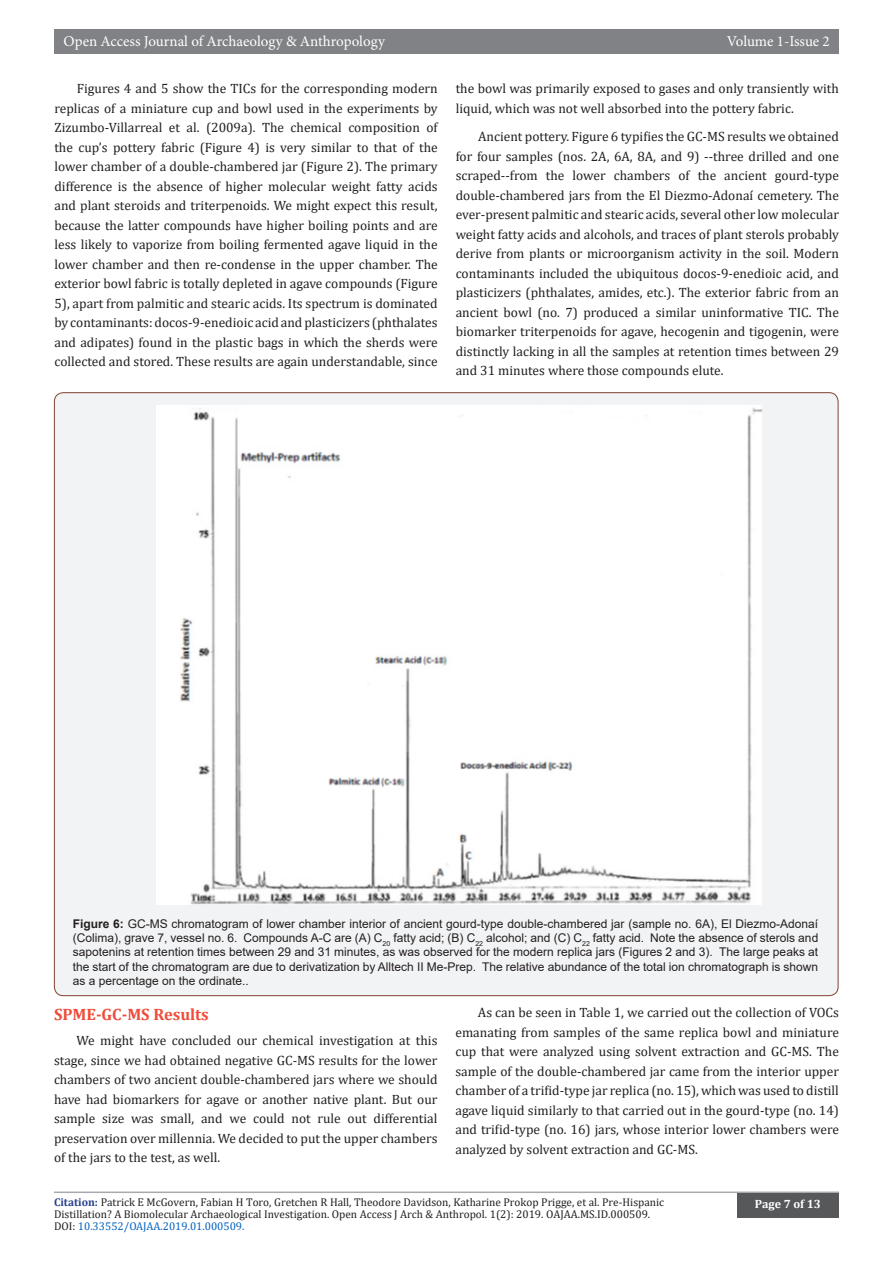
<style>
.page{position:relative;width:893px;height:1263px;background:#fff}
.page>*{position:absolute;margin:0;border:0;box-sizing:border-box;transform-origin:0 0}
.t1{font:700 16.5px "Cambria";color:#ef4c3a}
.t2{font:15px "Minion Pro";letter-spacing:-.005em;color:#fff}
.t3{font:13.5px/19.5px "Cambria";color:#231f20;text-align:justify}
.t4{font:12px/14.4px "Arial";color:#231f20;text-align:justify}
.t5{font:700 12px "Cambria";color:#fff}
.t6{font:11.25px/12px "Cambria";color:#231f20}
.s1{font-weight:700}
.s2{font-weight:700;color:#253f8e}
.s3{color:#0563c1}
</style>
<div class="page">
<hr style="left:54px;top:1191px;width:785px;height:2px;background:#a8a9ad">
<div style="left:54px;top:29px;width:785px;height:25px;background:#808285"></div>
<div style="left:737px;top:1193px;width:102px;height:24px;background:#57585a"></div>
<div style="left:54px;top:393px;width:784px;height:603px;background:#f2f3f4;border-radius:9px"></div>
<img style="left:157px;top:405px;width:605px;height:499px">
<p class="t2" style="left:63px;top:31px;width:323px">Open Access Journal of Archaeology &amp; Anthropology</p>
<p class="t2" style="left:727px;top:31px;width:105px">Volume 1-Issue 2</p>
<p class="t3" style="left:54px;top:79px;width:385px;text-indent:23px">Figures 4 and 5 show the TICs for the corresponding modern replicas of a miniature cup and bowl used in the experiments by Zizumbo-Villarreal et al. (2009a). The chemical composition of the cup’s pottery fabric (Figure 4) is very similar to that of the lower chamber of a double-chambered jar (Figure 2). The primary difference is the absence of higher molecular weight fatty acids and plant steroids and triterpenoids. We might expect this result, because the latter compounds have higher boiling points and are less likely to vaporize from boiling fermented agave liquid in the lower chamber and then re-condense in the upper chamber. The exterior bowl fabric is totally depleted in agave compounds (Figure 5), apart from palmitic and stearic acids. Its spectrum is dominated by contaminants: docos-9-enedioic acid and plasticizers (phthalates and adipates) found in the plastic bags in which the sherds were collected and stored. These results are again understandable, since</p>
<p class="t3" style="left:456px;top:79px;width:385px">the bowl was primarily exposed to gases and only transiently with liquid, which was not well absorbed into the pottery fabric.</p>
<p class="t3" style="left:456px;top:127px;width:385px;text-indent:23px">Ancient pottery. Figure 6 typifies the GC-MS results we obtained for four samples (nos. 2A, 6A, 8A, and 9) --three drilled and one scraped--from the lower chambers of the ancient gourd-type double-chambered jars from the El Diezmo-Adonaí cemetery. The ever-present palmitic and stearic acids, several other low molecular weight fatty acids and alcohols, and traces of plant sterols probably derive from plants or microorganism activity in the soil. Modern contaminants included the ubiquitous docos-9-enedioic acid, and plasticizers (phthalates, amides, etc.). The exterior fabric from an ancient bowl (no. 7) produced a similar uninformative TIC. The biomarker triterpenoids for agave, hecogenin and tigogenin, were distinctly lacking in all the samples at retention times between 29 and 31 minutes where those compounds elute.</p>
<p class="t4" style="left:73px;top:916px;width:747px"><span class="s1">Figure 6:</span> GC-MS chromatogram of lower chamber interior of ancient gourd-type double-chambered jar (sample no. 6A), El Diezmo-Adonaí (Colima), grave 7, vessel no. 6. Compounds A-C are (A) C<sub>20</sub> fatty acid; (B) C<sub>22</sub> alcohol; and (C) C<sub>22</sub> fatty acid. Note the absence of sterols and sapotenins at retention times between 29 and 31 minutes, as was observed for the modern replica jars (Figures 2 and 3). The large peaks at the start of the chromatogram are due to derivatization by Alltech II Me-Prep. The relative abundance of the total ion chromatograph is shown as a percentage on the ordinate..</p>
<p class="t1" style="left:54px;top:1002px;width:156px">SPME-GC-MS Results</p>
<p class="t3" style="left:54px;top:1031px;width:385px;text-indent:23px">We might have concluded our chemical investigation at this stage, since we had obtained negative GC-MS results for the lower chambers of two ancient double-chambered jars where we should have had biomarkers for agave or another native plant. But our sample size was small, and we could not rule out differential preservation over millennia. We decided to put the upper chambers of the jars to the test, as well.</p>
<p class="t3" style="left:455px;top:1003px;width:385px;text-indent:23px">As can be seen in Table 1, we carried out the collection of VOCs emanating from samples of the same replica bowl and miniature cup that were analyzed using solvent extraction and GC-MS. The sample of the double-chambered jar came from the interior upper chamber of a trifid-type jar replica (no. 15), which was used to distill agave liquid similarly to that carried out in the gourd-type (no. 14) and trifid-type (no. 16) jars, whose interior lower chambers were analyzed by solvent extraction and GC-MS.</p>
<p class="t6" style="left:54px;top:1196px;width:612px"><span class="s2">Citation:</span> Patrick E McGovern, Fabian H Toro, Gretchen R Hall, Theodore Davidson, Katharine Prokop Prigge, et al. Pre-Hispanic<br>Distillation? A Biomolecular Archaeological Investigation. Open Access J Arch &amp; Anthropol. 1(2): 2019. OAJAA.MS.ID.000509.<br>DOI: <span class="s3">10.33552/OAJAA.2019.01.000509.</span></p>
<p class="t5" style="left:755px;top:1196px;width:68px">Page 7 of 13</p>
</div>
